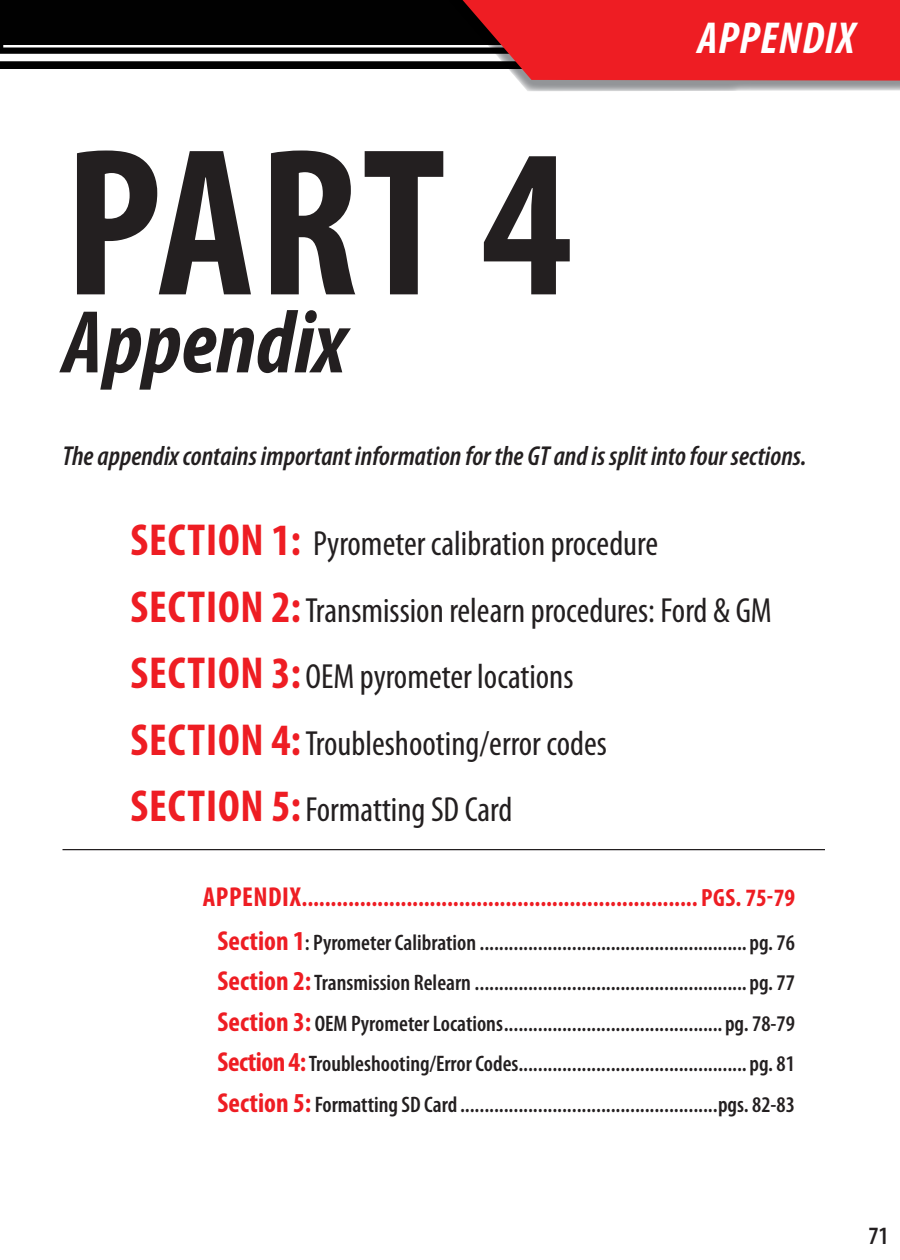
<style>
.page{position:relative;width:900px;height:1260px;background:#fff}
.page>*{position:absolute;margin:0;border:0;box-sizing:border-box;transform-origin:0 0}
.t1{font:700 condensed 212.5px "Myriad Pro";color:#231f20}
.t2{font:italic 700 condensed 90px "Myriad Pro";color:#231f20}
.t3{font:italic 700 condensed 45px "Myriad Pro";letter-spacing:.02em;color:#fff}
.t4{font:condensed 35px "Myriad Pro";color:#231f20}
.t5{font:italic 600 condensed 27.5px "Myriad Pro";color:#231f20}
.t6{font:700 condensed 25px "Myriad Pro";letter-spacing:.01em;color:#ee1d23}
.t7{font:600 condensed 25px "Myriad Pro";color:#231f20}
.t8{font:600 condensed 22.5px "Myriad Pro";color:#231f20}
.s1{font-weight:700;font-size:45px;color:#ee1d23}
.s2{font-size:27.5px}
.s3{font-weight:700;font-size:27.5px;color:#ee1d23}
</style>
<div class="page">
<div style="left:0;top:0;width:900px;height:68px;background:#010101"></div>
<div style="left:0;top:54px;width:900px;height:7px;background:#fff"></div>
<hr style="left:3px;top:45px;width:897px;height:3px;background:#fff">
<hr style="left:62px;top:849px;width:763px;height:1px;background:#231f20">
<svg style="left:439px;top:0;width:461px;height:91px;background:#d6363a"></svg>
<p class="t1" style="left:65px;top:91px;width:509px">PART 4</p>
<p class="t2" style="left:62px;top:286px;width:285px">Appendix</p>
<p class="t3" style="left:697px;top:10px;width:159px">APPENDIX</p>
<p class="t5" style="left:62px;top:442px;width:746px">The appendix contains important information for the GT and is split into four sections.</p>
<p class="t4" style="left:130px;top:523px;width:529px"><span class="s1">SECTION 1:</span> Pyrometer calibration procedure</p>
<p class="t4" style="left:130px;top:589px;width:643px"><span class="s1">SECTION 2:</span>Transmission relearn procedures: Ford &amp; GM</p>
<p class="t4" style="left:130px;top:656px;width:445px"><span class="s1">SECTION 3:</span> OEM pyrometer locations</p>
<p class="t4" style="left:130px;top:722px;width:478px"><span class="s1">SECTION 4:</span>Troubleshooting/error codes</p>
<p class="t4" style="left:130px;top:789px;width:383px"><span class="s1">SECTION 5:</span>Formatting SD Card</p>
<p class="t6" style="left:203px;top:882px;width:594px"><span class="s2">APPENDIX</span>.................................................................... PGS. 75-79</p>
<p class="t8" style="left:218px;top:930px;width:579px"><span class="s3">Section 1</span>: Pyrometer Calibration ....................................................... pg. 76</p>
<p class="t8" style="left:218px;top:971px;width:579px"><span class="s3">Section 2:</span> Transmission Relearn ........................................................ pg. 77</p>
<p class="t8" style="left:218px;top:1011px;width:579px"><span class="s3">Section 3:</span> OEM Pyrometer Locations............................................. pg. 78-79</p>
<p class="t8" style="left:218px;top:1052px;width:579px"><span class="s3">Section 4:</span> Troubleshooting/Error Codes............................................... pg. 81</p>
<p class="t8" style="left:218px;top:1092px;width:579px"><span class="s3">Section 5:</span> Formatting SD Card .....................................................pgs. 82-83</p>
<p class="t7" style="left:868px;top:1222px;width:22px">71</p>
</div>
